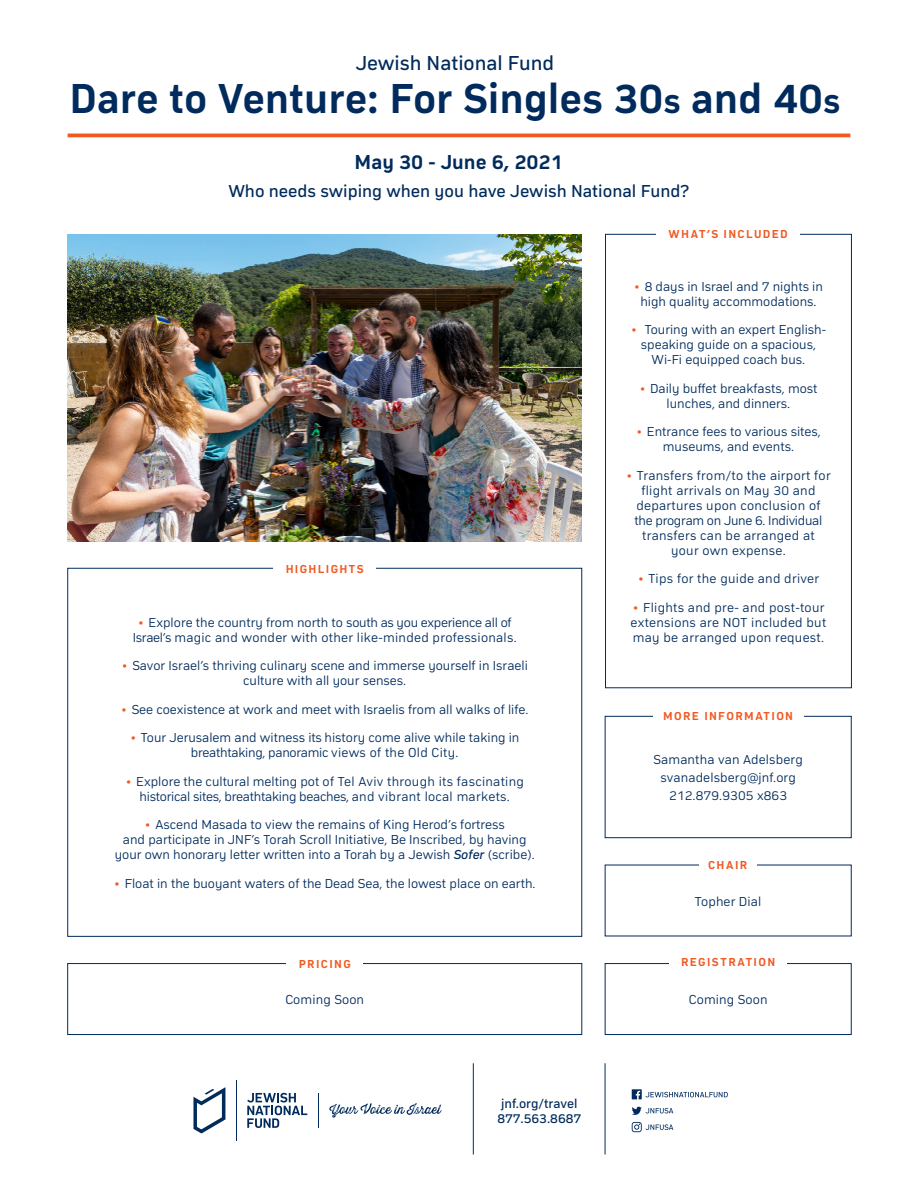
<style>
.page{position:relative;width:918px;height:1188px;background:#fff}
.page>*{position:absolute;margin:0;border:0;box-sizing:border-box;transform-origin:0 0}
.t1{font:700 43.5px "Compasse";color:#002b5c}
.t2{font:21px "Compasse";color:#002b5c}
.Date{font:700 21px "Compasse";color:#002b5c}
.Date-2{font:18px "Compasse";color:#002b5c}
.t3{font:300 13.5px/15px "Compasse";color:#002b5c;text-align:center}
.t4{font:300 13.5px/15px "Compasse";letter-spacing:.02em;color:#002b5c;text-align:center}
.t5{font:13.5px "Compasse";color:#002b5c}
.Section_Headers{font:700 12px "Compasse";letter-spacing:.115em;color:#f15921}
.s1{font-size:36px}
.s2{color:#f15921}
.s3{font-weight:400;font-style:italic}
</style>
<div class="page">
<div style="left:605px;top:234px;width:247px;height:454px;border:1px solid #002b5c"></div>
<hr style="left:68px;top:134px;width:782px;height:3px;background:#f15921">
<div style="left:657px;top:229px;width:143px;height:11px;background:#fff"></div>
<img style="left:67px;top:234px;width:515px;height:307px">
<div style="left:605px;top:716px;width:246px;height:122px;border:1px solid #002b5c"></div>
<div style="left:605px;top:963px;width:246px;height:72px;border:1px solid #002b5c"></div>
<div style="left:68px;top:963px;width:514px;height:72px;border:1px solid #002b5c"></div>
<div style="left:653px;top:711px;width:151px;height:11px;background:#fff"></div>
<div style="left:669px;top:957px;width:118px;height:14px;background:#fff"></div>
<div style="left:286px;top:959px;width:77px;height:9px;background:#fff"></div>
<svg style="left:632px;top:1107px;width:41px;height:8px"></svg>
<svg style="left:632px;top:1122px;width:41px;height:10px"></svg>
<svg style="left:632px;top:1089px;width:96px;height:10px"></svg>
<svg style="left:193px;top:1087px;width:32px;height:46px"></svg>
<hr style="left:236px;top:1080px;width:1px;height:61px;background:#002b5c">
<hr style="left:318px;top:1093px;width:1px;height:35px;background:#002b5c">
<svg style="left:247px;top:1093px;width:60px;height:35px"></svg>
<svg style="left:329px;top:1103px;width:113px;height:15px"></svg>
<hr style="left:473px;top:1063px;width:1px;height:91px;background:#002b5c">
<hr style="left:605px;top:1063px;width:1px;height:91px;background:#002b5c">
<p class="t2" style="left:356px;top:51px;width:200px">Jewish National Fund</p>
<p class="t1" style="left:70px;top:74px;width:772px">Dare to Venture: For Singles 30<span class="s1">s</span> and 40<span class="s1">s</span></p>
<p class="Date" style="left:355px;top:150px;width:210px">May 30 - June 6, 2021</p>
<p class="Date-2" style="left:228px;top:181px;width:462px">Who needs swiping when you have Jewish National Fund?</p>
<p class="Section_Headers" style="left:286px;top:562px;width:80px">HIGHLIGHTS</p>
<p class="t3" style="left:133px;top:615px;width:386px"><span class="s2">•</span> Explore the country from north to south as you experience all of<br>Israel’s magic and wonder with other like-minded professionals.</p>
<p class="t3" style="left:122px;top:658px;width:408px"><span class="s2">•</span> Savor Israel’s thriving culinary scene and immerse yourself in Israeli culture with all your senses.</p>
<p class="t3" style="left:121px;top:702px;width:409px"><span class="s2">•</span> See coexistence at work and meet with Israelis from all walks of life.</p>
<p class="t3" style="left:130px;top:730px;width:391px"><span class="s2">•</span> Tour Jerusalem and witness its history come alive while taking in breathtaking, panoramic views of the Old City.</p>
<p class="t3" style="left:126px;top:774px;width:400px"><span class="s2">•</span> Explore the cultural melting pot of Tel Aviv through its fascinating historical sites, breathtaking beaches, and vibrant local markets.</p>
<p class="t3" style="left:115px;top:817px;width:421px"><span class="s2">•</span> Ascend Masada to view the remains of King Herod’s fortress<br>and participate in JNF’s Torah Scroll Initiative, Be Inscribed, by having your own honorary letter written into a Torah by a Jewish <span class="s3">Sofer</span> (scribe).</p>
<p class="t3" style="left:114px;top:876px;width:423px"><span class="s2">•</span> Float in the buoyant waters of the Dead Sea, the lowest place on earth.</p>
<p class="Section_Headers" style="left:669px;top:227px;width:121px">WHAT’S INCLUDED</p>
<p class="t3" style="left:634px;top:278px;width:191px"><span class="s2">•</span> 8 days in Israel and 7 nights in high quality accommodations.</p>
<p class="t3" style="left:631px;top:322px;width:197px"><span class="s2">•</span> Touring with an expert English&shy;speaking guide on a spacious,<br>Wi-Fi equipped coach bus.</p>
<p class="t3" style="left:639px;top:380px;width:180px"><span class="s2">•</span> Daily buffet breakfasts, most lunches, and dinners.</p>
<p class="t3" style="left:636px;top:424px;width:186px"><span class="s2">•</span> Entrance fees to various sites, museums, and events.</p>
<p class="t4" style="left:626px;top:467px;width:206px"><span class="s2">•</span> Transfers from/to the airport for flight arrivals on May 30 and departures upon conclusion of the program on June 6. Individual transfers can be arranged at<br>your own expense.</p>
<p class="t4" style="left:638px;top:571px;width:183px"><span class="s2">•</span> Tips for the guide and driver</p>
<p class="t4" style="left:631px;top:599px;width:197px;text-align:left"><span class="s2">•</span> Flights and pre- and post-tour extensions are NOT included but may be arranged upon request.</p>
<p class="Section_Headers" style="left:663px;top:710px;width:132px">MORE INFORMATION</p>
<p class="t3" style="left:654px;top:750px;width:151px;line-height:18px">Samantha van Adelsberg svanadelsberg@jnf.org<br>212.879.9305 x863</p>
<p class="Section_Headers" style="left:708px;top:858px;width:41px">CHAIR</p>
<p class="t3" style="left:695px;top:893px;width:68px">Topher Dial</p>
<p class="Section_Headers" style="left:299px;top:957px;width:54px">PRICING</p>
<p class="Section_Headers" style="left:681px;top:955px;width:96px">REGISTRATION</p>
<p class="t3" style="left:285px;top:992px;width:80px">Coming Soon</p>
<p class="t3" style="left:689px;top:992px;width:80px">Coming Soon</p>
<p class="t5" style="left:501px;top:1096px;width:78px">jnf.org/travel</p>
<p class="t5" style="left:497px;top:1111px;width:85px">877.563.8687</p>
</div>
